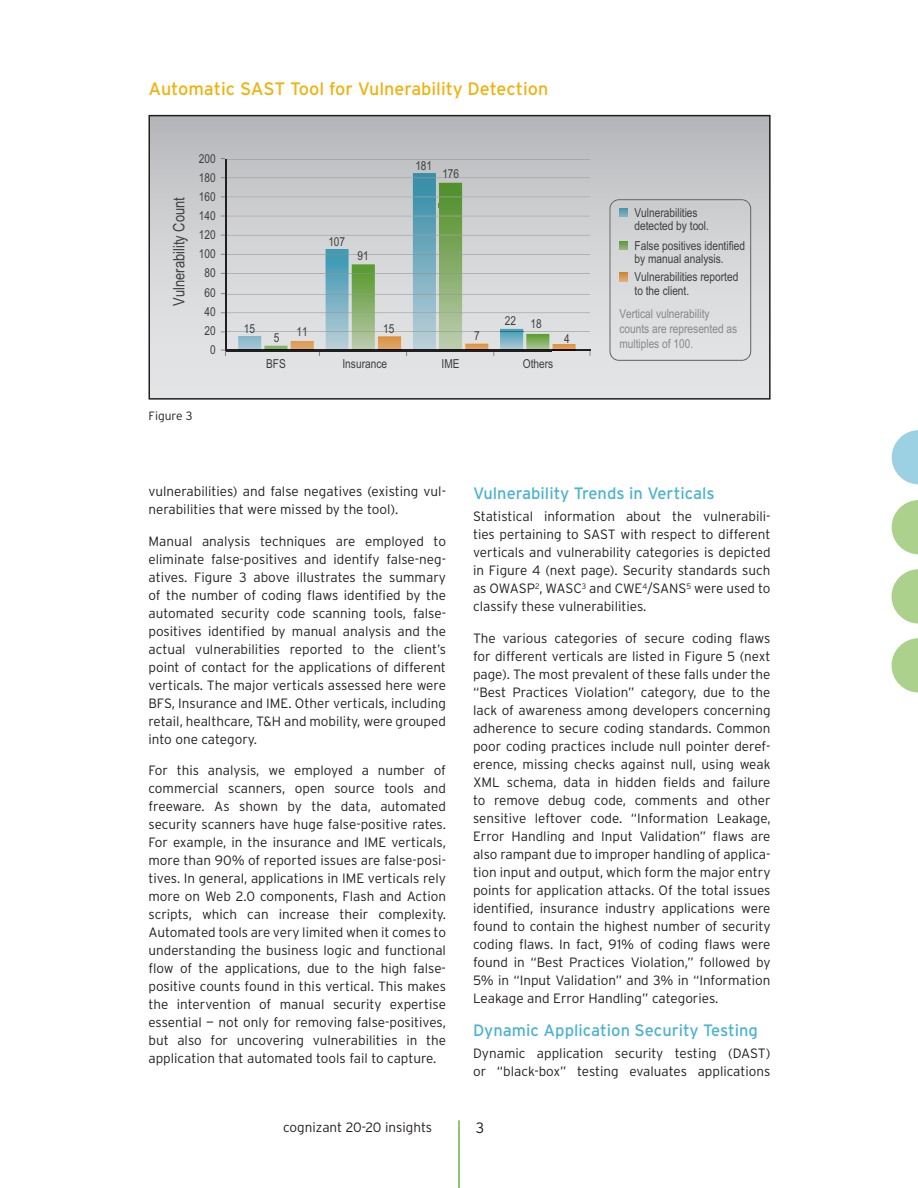
<style>
.page{position:relative;width:918px;height:1188px;background:#fff}
.page>*{position:absolute;margin:0;border:0;box-sizing:border-box;transform-origin:0 0}
.t1{font:18px "Interstate";color:#efb211}
.t2{font:16.5px "Interstate";color:#4db3cf}
.t3{font:15.75px "Arial Narrow";color:#3e3e3f}
.t4{font:300 15px "Interstate";color:#231f20}
.Body{font:300 13.5px/18px "Interstate";color:#231f20;text-align:justify}
.t5{font:12.3px/13.5px "Arial Narrow";color:#3e3e3f}
.t6{font:12.3px/14.9px "Arial Narrow";color:#86888b}
.t7{font:300 12px "Interstate";color:#231f20}
.s1{color:#85878a}
.s2{color:#87898c}
</style>
<div class="page">
<svg style="left:892px;top:430px;width:26px;height:54px"></svg>
<svg style="left:892px;top:500px;width:26px;height:54px"></svg>
<svg style="left:892px;top:569px;width:26px;height:55px"></svg>
<svg style="left:892px;top:638px;width:26px;height:55px"></svg>
<hr style="left:459px;top:1120px;width:1px;height:68px;background:#6cb43f">
<svg style="left:151px;top:118px;width:617px;height:279px;background:#cfd0d2"></svg>
<svg style="left:226px;top:159px;width:364px;height:173px;background:#cecfd1"></svg>
<svg style="left:516px;top:304px;width:4px;height:3px"></svg>
<svg style="left:376px;top:316px;width:3px;height:4px"></svg>
<img style="left:238px;top:336px;width:23px;height:13px">
<img style="left:264px;top:346px;width:24px;height:3px">
<img style="left:291px;top:341px;width:23px;height:8px">
<img style="left:325px;top:249px;width:24px;height:100px">
<img style="left:325px;top:254px;width:24px;height:78px">
<img style="left:352px;top:264px;width:23px;height:85px">
<img style="left:352px;top:273px;width:23px;height:59px">
<img style="left:378px;top:336px;width:23px;height:13px">
<img style="left:413px;top:173px;width:23px;height:176px">
<img style="left:413px;top:178px;width:23px;height:154px">
<img style="left:439px;top:183px;width:23px;height:166px">
<img style="left:439px;top:197px;width:23px;height:135px">
<svg style="left:436px;top:204px;width:4px;height:3px"></svg>
<img style="left:465px;top:344px;width:23px;height:5px">
<img style="left:500px;top:329px;width:23px;height:20px">
<svg style="left:500px;top:331px;width:23px;height:1px"></svg>
<img style="left:526px;top:334px;width:23px;height:15px">
<img style="left:552px;top:344px;width:24px;height:5px">
<svg style="left:609px;top:199px;width:142px;height:162px;background:#d3d4d5"></svg>
<hr style="left:225px;top:159px;width:1px;height:192px;background:#231f20">
<svg style="left:221px;top:349px;width:370px;height:7px;background:#a0a0a1"></svg>
<svg style="left:221px;top:158px;width:4px;height:174px"></svg>
<hr style="left:226px;top:350px;width:326px;height:1px;background:#231f20">
<div style="left:619px;top:309px;width:91px;height:12px;background:#dddee0"></div>
<div style="left:620px;top:324px;width:117px;height:11px;background:#dedfe1"></div>
<div style="left:620px;top:339px;width:72px;height:11px;background:#e0e1e3"></div>
<div style="left:148px;top:115px;width:623px;height:285px;border:2px solid #231f20"></div>
<p class="t1" style="left:148px;top:78px;width:401px">Automatic SAST Tool for Vulnerability Detection</p>
<p class="t5" style="left:199px;top:151px;width:18px">200</p>
<p class="t5" style="left:199px;top:170px;width:18px">180</p>
<p class="t5" style="left:415px;top:158px;width:18px">181</p>
<p class="t5" style="left:442px;top:166px;width:18px">176</p>
<p class="t5" style="left:199px;top:189px;width:18px">160</p>
<p class="t3" style="left:167px;top:306px;width:110px;rotate:-90deg">Vulnerability Count</p>
<p class="t5" style="left:635px;top:205px;width:76px">Vulnerabilities detected by tool.</p>
<p class="t5" style="left:199px;top:208px;width:18px">140</p>
<p class="t5" style="left:199px;top:228px;width:18px">120</p>
<p class="t5" style="left:328px;top:234px;width:18px">107</p>
<p class="t5" style="left:635px;top:238px;width:112px">False positives identified by manual analysis.</p>
<p class="t5" style="left:635px;top:270px;width:105px">Vulnerabilities reported to the client.</p>
<p class="t6" style="left:619px;top:306px;width:119px"><span class="s1">Vertical vulnerability </span>counts are represented as <span class="s2">multiples of 100.</span></p>
<p class="t5" style="left:199px;top:247px;width:18px">100</p>
<p class="t5" style="left:358px;top:249px;width:13px">91</p>
<p class="t5" style="left:204px;top:266px;width:13px">80</p>
<p class="t5" style="left:204px;top:285px;width:13px">60</p>
<p class="t5" style="left:204px;top:304px;width:13px">40</p>
<p class="t5" style="left:505px;top:313px;width:13px">22</p>
<p class="t5" style="left:530px;top:317px;width:13px">18</p>
<p class="t5" style="left:244px;top:321px;width:13px">15</p>
<p class="t5" style="left:297px;top:325px;width:13px">11</p>
<p class="t5" style="left:383px;top:322px;width:13px">15</p>
<p class="t5" style="left:204px;top:323px;width:13px">20</p>
<p class="t5" style="left:474px;top:329px;width:7px">7</p>
<p class="t5" style="left:564px;top:331px;width:7px">4</p>
<p class="t5" style="left:274px;top:330px;width:7px">5</p>
<p class="t5" style="left:210px;top:342px;width:7px">0</p>
<p class="t7" style="left:148px;top:409px;width:46px">Figure 3</p>
<p class="t5" style="left:266px;top:356px;width:21px">BFS</p>
<p class="t5" style="left:342px;top:356px;width:46px">Insurance</p>
<p class="t5" style="left:442px;top:356px;width:20px">IME</p>
<p class="t5" style="left:523px;top:356px;width:32px">Others</p>
<p class="Body" style="left:148px;top:482px;width:299px">vulnerabilities) and false negatives (existing vul&shy;nerabilities that were missed by the tool).</p>
<p class="Body" style="left:148px;top:532px;width:299px">Manual analysis techniques are employed to eliminate false-positives and identify false-neg&shy;atives. Figure 3 above illustrates the summary of the number of coding flaws identified by the automated security code scanning tools, false&shy;positives identified by manual analysis and the actual vulnerabilities reported to the client’s point of contact for the applications of different verticals. The major verticals assessed here were BFS, Insurance and IME. Other verticals, including retail, healthcare, T&amp;H and mobility, were grouped into one category.</p>
<p class="Body" style="left:148px;top:761px;width:299px">For this analysis, we employed a number of commercial scanners, open source tools and freeware. As shown by the data, automated security scanners have huge false-positive rates.<br>For example, in the insurance and IME verticals, more than 90% of reported issues are false-posi&shy;tives. In general, applications in IME verticals rely more on Web 2.0 components, Flash and Action scripts, which can increase their complexity.<br>Automated tools are very limited when it comes to understanding the business logic and functional flow of the applications, due to the high false&shy;positive counts found in this vertical. This makes the intervention of manual security expertise essential — not only for removing false-positives, but also for uncovering vulnerabilities in the application that automated tools fail to capture.</p>
<h1 class="t2" style="left:473px;top:483px;width:243px">Vulnerability Trends in Verticals</h1>
<p class="Body" style="left:473px;top:507px;width:299px">Statistical information about the vulnerabili&shy;ties pertaining to SAST with respect to different verticals and vulnerability categories is depicted in Figure 4 (next page). Security standards such as OWASP<sup>2</sup>, WASC<sup>3</sup> and CWE<sup>4</sup>/SANS<sup>5</sup> were used to classify these vulnerabilities.</p>
<p class="Body" style="left:473px;top:629px;width:299px">The various categories of secure coding flaws for different verticals are listed in Figure 5 (next page). The most prevalent of these falls under the “Best Practices Violation” category, due to the lack of awareness among developers concerning adherence to secure coding standards. Common poor coding practices include null pointer deref&shy;erence, missing checks against null, using weak XML schema, data in hidden fields and failure to remove debug code, comments and other sensitive leftover code. “Information Leakage, Error Handling and Input Validation” flaws are also rampant due to improper handling of applica&shy;tion input and output, which form the major entry points for application attacks. Of the total issues identified, insurance industry applications were found to contain the highest number of security coding flaws. In fact, 91% of coding flaws were found in “Best Practices Violation,” followed by 5% in “Input Validation” and 3% in “Information Leakage and Error Handling” categories.</p>
<h1 class="t2" style="left:473px;top:1020px;width:286px">Dynamic Application Security Testing</h1>
<p class="Body" style="left:473px;top:1044px;width:299px">Dynamic application security testing (DAST) or “black-box” testing evaluates applications</p>
<p class="Body" style="left:283px;top:1118px;width:151px">cognizant 20-20 insights</p>
<p class="t4" style="left:476px;top:1119px;width:10px">3</p>
</div>
